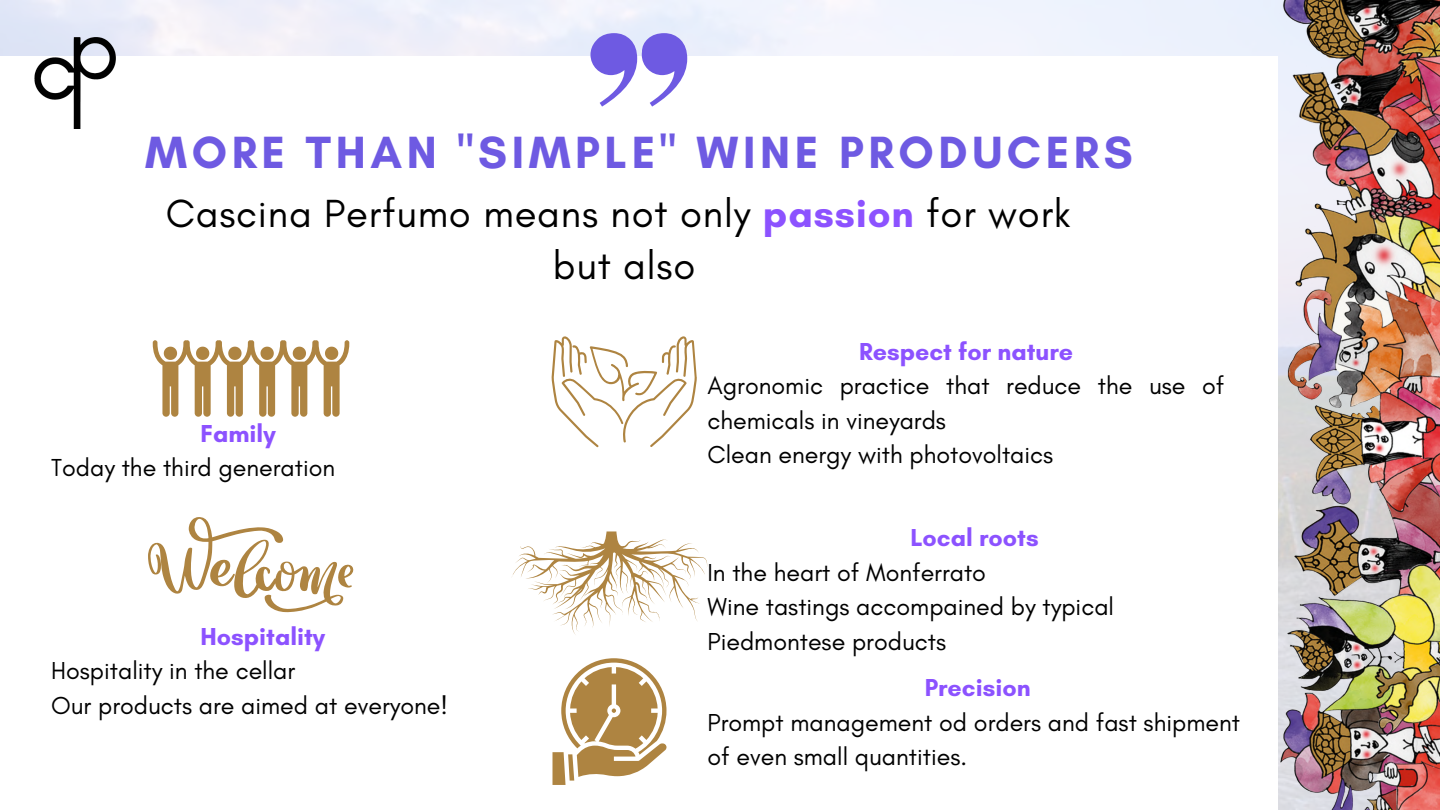
<style>
.page{position:relative;width:1440px;height:810px;background:#fff}
.page>*{position:absolute;margin:0;border:0;box-sizing:border-box;transform-origin:0 0}
.t1{font:700 46px "Glacial Indifference";letter-spacing:.1em;color:#6e5ae2}
.t2{font:40px "Glacial Indifference";letter-spacing:.02em;color:#000}
.t3{font:25px/34.5px "Glacial Indifference";color:#000}
.t4{font:700 25px "Glacial Indifference";color:#8c52ff}
.s1{font-weight:700;color:#8c52ff}
</style>
<div class="page">
<svg style="left:590px;top:33px;width:97px;height:74px"></svg>
<img style="left:1279px;top:0;width:161px;height:810px">
<svg style="left:153px;top:340px;width:196px;height:77px"></svg>
<svg style="left:552px;top:336px;width:145px;height:111px"></svg>
<svg style="left:553px;top:658px;width:113px;height:127px"></svg>
<svg style="left:512px;top:531px;width:195px;height:104px"></svg>
<svg style="left:148px;top:517px;width:206px;height:95px"></svg>
<img style="left:33px;top:33px;width:96px;height:96px">
<h1 class="t1" style="left:145px;top:124px;width:989px">MORE THAN "SIMPLE" WINE PRODUCERS</h1>
<h2 class="t2" style="left:166px;top:189px;width:906px">Cascina Perfumo means not only <span class="s1">passion</span> for work</h2>
<p class="t4" style="left:201px;top:418px;width:77px">Family</p>
<p class="t3" style="left:51px;top:450px;width:286px">Today the third generation</p>
<h2 class="t2" style="left:553px;top:241px;width:144px">but also</h2>
<p class="t4" style="left:859px;top:336px;width:216px">Respect for nature</p>
<p class="t3" style="left:707px;top:368px;width:518px">Agronomic practice that reduce the use of chemicals in vineyards<br>Clean energy with photovoltaics</p>
<p class="t4" style="left:910px;top:522px;width:130px">Local roots</p>
<p class="t3" style="left:707px;top:555px;width:408px">In the heart of Monferrato<br>Wine tastings accompained by typical</p>
<p class="t4" style="left:201px;top:621px;width:126px">Hospitality</p>
<p class="t3" style="left:707px;top:624px;width:240px">Piedmontese products</p>
<p class="t3" style="left:51px;top:653px;width:398px">Hospitality in the cellar<br>Our products are aimed at everyone!</p>
<p class="t4" style="left:925px;top:672px;width:107px">Precision</p>
<p class="t3" style="left:707px;top:705px;width:534px">Prompt management od orders and fast shipment of even small quantities.</p>
</div>
